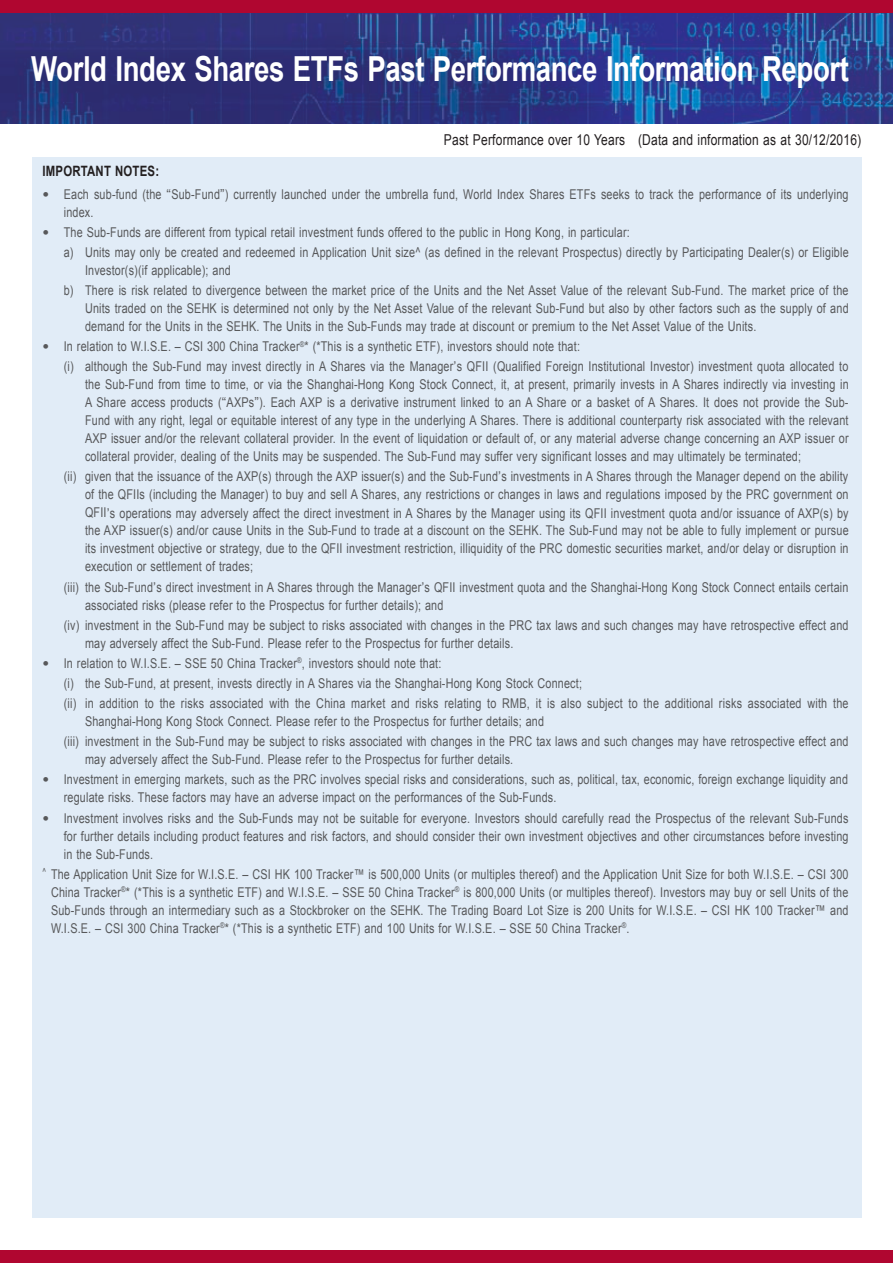
<style>
.page{position:relative;width:893px;height:1263px;background:#fff}
.page>*{position:absolute;margin:0;border:0;box-sizing:border-box;transform-origin:0 0}
.t1{font:700 34.5px "Arial";letter-spacing:-.015em;color:#fff;scale:.8 1}
.t2{font:15px "Arial";letter-spacing:.015em;color:#231f20;scale:.8 1}
.t3{font:700 14.25px "Arial";letter-spacing:.015em;color:#231f20;scale:.8 1}
.t4{font:13.5px/18px "Arial";letter-spacing:.015em;color:#57585a;scale:.8 1}
.s1{font-family:"Times Europa LT Std"}
</style>
<div class="page">
<div style="left:0;top:1250px;width:893px;height:13px;background:#b00630"></div>
<img style="left:0;top:13px;width:893px;height:110px">
<div style="left:32px;top:157px;width:829px;height:1061px;background:#e1ecf7"></div>
<div style="left:0;top:0;width:893px;height:13px;background:#b00630"></div>
<h1 class="t1" style="left:31px;top:46px;width:1024px">World Index Shares ETFs Past Performance Information Report</h1>
<p class="t2" style="left:444px;top:130px;width:523px">Past Performance over 10 Years (Data and information as at 30/12/2016)</p>
<p class="t3" style="left:43px;top:162px;width:147px">IMPORTANT NOTES:</p>
<p class="t4" style="left:64px;top:185px;width:982px;text-indent:-21px"><span class="s1">•</span> Each sub-fund (the “Sub-Fund”) currently launched under the umbrella fund, World Index Shares ETFs seeks to track the performance of its underlying index.</p>
<p class="t4" style="left:64px;top:222px;width:983px;line-height:20.1px;text-indent:-21px"><span class="s1">•</span> The Sub-Funds are different from typical retail investment funds offered to the public in Hong Kong, in particular:<br>a) Units may only be created and redeemed in Application Unit size^ (as defined in the relevant Prospectus) directly by Participating Dealer(s) or Eligible</p>
<p class="t4" style="left:64px;top:260px;width:982px;line-height:20.1px;text-indent:21px">Investor(s)(if applicable); and<br>b) There is risk related to divergence between the market price of the Units and the Net Asset Value of the relevant Sub-Fund. The market price of the</p>
<p class="t4" style="left:85px;top:299px;width:956px">Units traded on the SEHK is determined not only by the Net Asset Value of the relevant Sub-Fund but also by other factors such as the supply of and demand for the Units in the SEHK. The Units in the Sub-Funds may trade at discount or premium to the Net Asset Value of the Units.</p>
<p class="t4" style="left:64px;top:337px;width:982px;line-height:20.1px;text-indent:-21px"><span class="s1">•</span> In relation to W.I.S.E. – CSI 300 China Tracker<sup>®</sup>* (*This is a synthetic ETF), investors should note that:<br>(i) although the Sub-Fund may invest directly in A Shares via the Manager’s QFII (Qualified Foreign Institutional Investor) investment quota allocated to</p>
<p class="t4" style="left:85px;top:376px;width:956px;text-align:justify">the Sub-Fund from time to time, or via the Shanghai-Hong Kong Stock Connect, it, at present, primarily invests in A Shares indirectly via investing in A Share access products (“AXPs”). Each AXP is a derivative instrument linked to an A Share or a basket of A Shares. It does not provide the Sub-Fund with any right, legal or equitable interest of any type in the underlying A Shares. There is additional counterparty risk associated with the relevant AXP issuer and/or the relevant collateral provider. In the event of liquidation or default of, or any material adverse change concerning an AXP issuer or collateral provider, dealing of the Units may be suspended. The Sub-Fund may suffer very significant losses and may ultimately be terminated;</p>
<p class="t4" style="left:85px;top:468px;width:956px;text-align:justify;text-indent:-21px">(ii) given that the issuance of the AXP(s) through the AXP issuer(s) and the Sub-Fund’s investments in A Shares through the Manager depend on the ability of the QFIIs (including the Manager) to buy and sell A Shares, any restrictions or changes in laws and regulations imposed by the PRC government on QFII’s operations may adversely affect the direct investment in A Shares by the Manager using its QFII investment quota and/or issuance of AXP(s) by the AXP issuer(s) and/or cause Units in the Sub-Fund to trade at a discount on the SEHK. The Sub-Fund may not be able to fully implement or pursue its investment objective or strategy, due to the QFII investment restriction, illiquidity of the PRC domestic securities market, and/or delay or disruption in execution or settlement of trades;</p>
<p class="t4" style="left:85px;top:578px;width:956px;text-indent:-21px">(iii) the Sub-Fund’s direct investment in A Shares through the Manager’s QFII investment quota and the Shanghai-Hong Kong Stock Connect entails certain associated risks (please refer to the Prospectus for further details); and</p>
<p class="t4" style="left:85px;top:616px;width:956px;text-indent:-21px">(iv) investment in the Sub-Fund may be subject to risks associated with changes in the PRC tax laws and such changes may have retrospective effect and may adversely affect the Sub-Fund. Please refer to the Prospectus for further details.</p>
<p class="t4" style="left:64px;top:653px;width:982px;line-height:20.1px;text-indent:-21px"><span class="s1">•</span> In relation to W.I.S.E. – SSE 50 China Tracker<sup>®</sup>, investors should note that:<br>(i) the Sub-Fund, at present, invests directly in A Shares via the Shanghai-Hong Kong Stock Connect;<br>(ii) in addition to the risks associated with the China market and risks relating to RMB, it is also subject to the additional risks associated with the</p>
<p class="t4" style="left:64px;top:711px;width:982px;line-height:20.1px;text-indent:21px">Shanghai-Hong Kong Stock Connect. Please refer to the Prospectus for further details; and<br>(iii) investment in the Sub-Fund may be subject to risks associated with changes in the PRC tax laws and such changes may have retrospective effect and</p>
<p class="t4" style="left:85px;top:751px;width:537px">may adversely affect the Sub-Fund. Please refer to the Prospectus for further details.</p>
<p class="t4" style="left:64px;top:771px;width:982px;text-indent:-21px"><span class="s1">•</span> Investment in emerging markets, such as the PRC involves special risks and considerations, such as, political, tax, economic, foreign exchange liquidity and regulate risks. These factors may have an adverse impact on the performances of the Sub-Funds.</p>
<p class="t4" style="left:64px;top:809px;width:982px;text-align:justify;text-indent:-21px"><span class="s1">•</span> Investment involves risks and the Sub-Funds may not be suitable for everyone. Investors should carefully read the Prospectus of the relevant Sub-Funds for further details including product features and risk factors, and should consider their own investment objectives and other circumstances before investing in the Sub-Funds.</p>
<p class="t4" style="left:51px;top:865px;width:998px;text-align:justify;text-indent:-9px"><sup>^</sup> The Application Unit Size for W.I.S.E. – CSI HK 100 Tracker™ is 500,000 Units (or multiples thereof) and the Application Unit Size for both W.I.S.E. – CSI 300<br>China Tracker<sup>®</sup>* (*This is a synthetic ETF) and W.I.S.E. – SSE 50 China Tracker<sup>®</sup> is 800,000 Units (or multiples thereof). Investors may buy or sell Units of the Sub-Funds through an intermediary such as a Stockbroker on the SEHK. The Trading Board Lot Size is 200 Units for W.I.S.E. – CSI HK 100 Tracker™ and W.I.S.E. – CSI 300 China Tracker<sup>®</sup>* (*This is a synthetic ETF) and 100 Units for W.I.S.E. – SSE 50 China Tracker<sup>®</sup>.</p>
</div>
